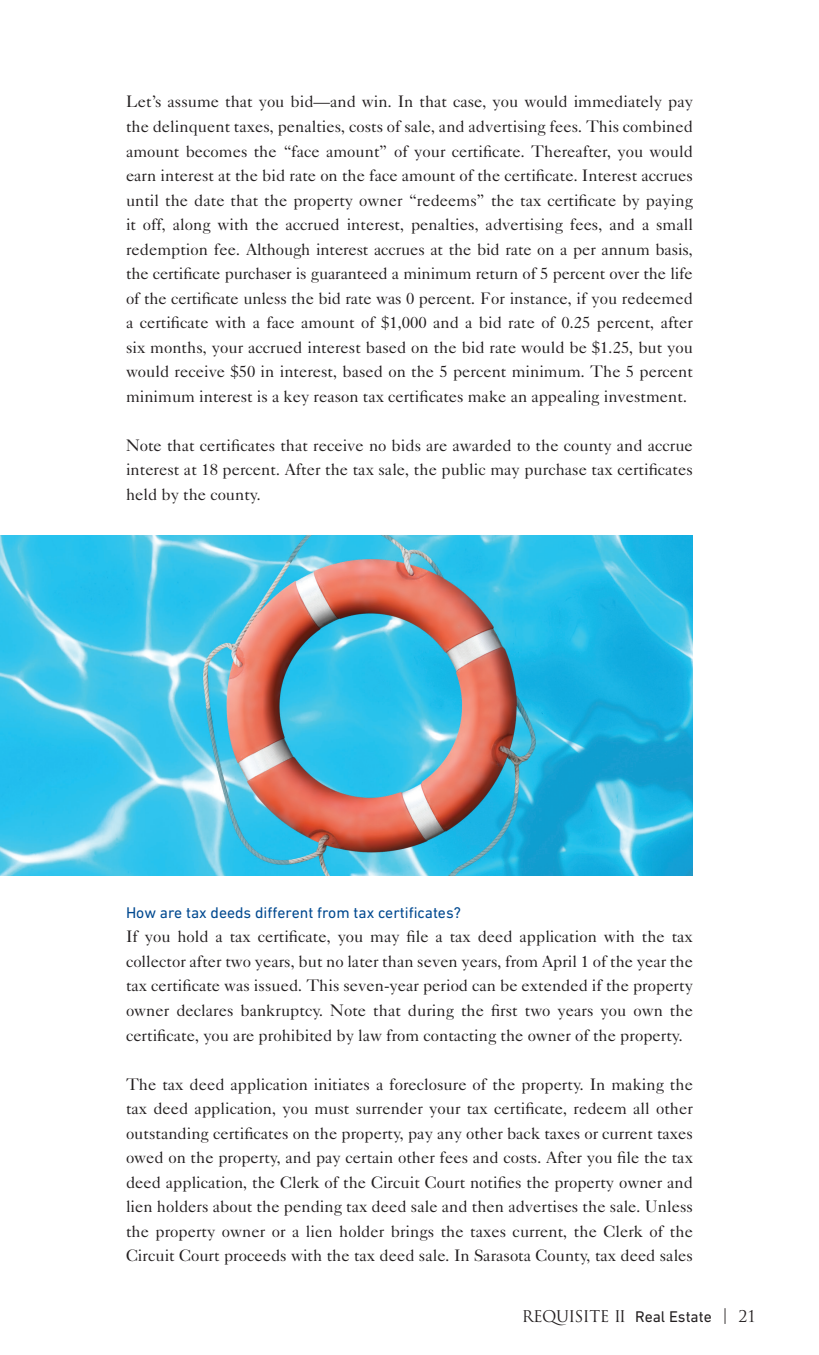
<style>
.page{position:relative;width:819px;height:1355px;background:#fff}
.page>*{position:absolute;margin:0;border:0;box-sizing:border-box;transform-origin:0 0}
.t1{font:16.62px/24.5px "Caslon Five Forty";color:#231f20;text-align:justify}
.t2{font:15.75px "DIN Next LT Pro";color:#014990}
.t3{font:15.75px "Trajan Pro";letter-spacing:-.05em;color:#231f20}
.s1{font-family:"DIN Next LT Pro"}
</style>
<div class="page">
<img style="left:0;top:536px;width:693px;height:339px">
<p class="t1" style="left:126px;top:89px;width:569px">Let’s assume that you bid—and win. In that case, you would immediately pay the delinquent taxes, penalties, costs of sale, and advertising fees. This combined amount becomes the “face amount” of your certificate. Thereafter, you would earn interest at the bid rate on the face amount of the certificate. Interest accrues until the date that the property owner “redeems” the tax certificate by paying it off, along with the accrued interest, penalties, advertising fees, and a small redemption fee. Although interest accrues at the bid rate on a per annum basis, the certificate purchaser is guaranteed a minimum return of 5 percent over the life of the certificate unless the bid rate was 0 percent. For instance, if you redeemed a certificate with a face amount of $1,000 and a bid rate of 0.25 percent, after six months, your accrued interest based on the bid rate would be $1.25, but you would receive $50 in interest, based on the 5 percent minimum. The 5 percent minimum interest is a key reason tax certificates make an appealing investment.</p>
<p class="t1" style="left:126px;top:432px;width:568px">Note that certificates that receive no bids are awarded to the county and accrue interest at 18 percent. After the tax sale, the public may purchase tax certificates held by the county.</p>
<p class="t2" style="left:126px;top:903px;width:336px">How are tax deeds different from tax certificates?</p>
<p class="t1" style="left:126px;top:924px;width:569px">If you hold a tax certificate, you may file a tax deed application with the tax collector after two years, but no later than seven years, from April 1 of the year the tax certificate was issued. This seven-year period can be extended if the property owner declares bankruptcy. Note that during the first two years you own the certificate, you are prohibited by law from contacting the owner of the property.</p>
<p class="t1" style="left:126px;top:1071px;width:569px">The tax deed application initiates a foreclosure of the property. In making the tax deed application, you must surrender your tax certificate, redeem all other outstanding certificates on the property, pay any other back taxes or current taxes owed on the property, and pay certain other fees and costs. After you file the tax deed application, the Clerk of the Circuit Court notifies the property owner and lien holders about the pending tax deed sale and then advertises the sale. Unless the property owner or a lien holder brings the taxes current, the Clerk of the Circuit Court proceeds with the tax deed sale. In Sarasota County, tax deed sales</p>
<p class="t3" style="left:522px;top:1306px;width:236px">REQUISITE II <span class="s1">Real Estate</span> | 21</p>
</div>
